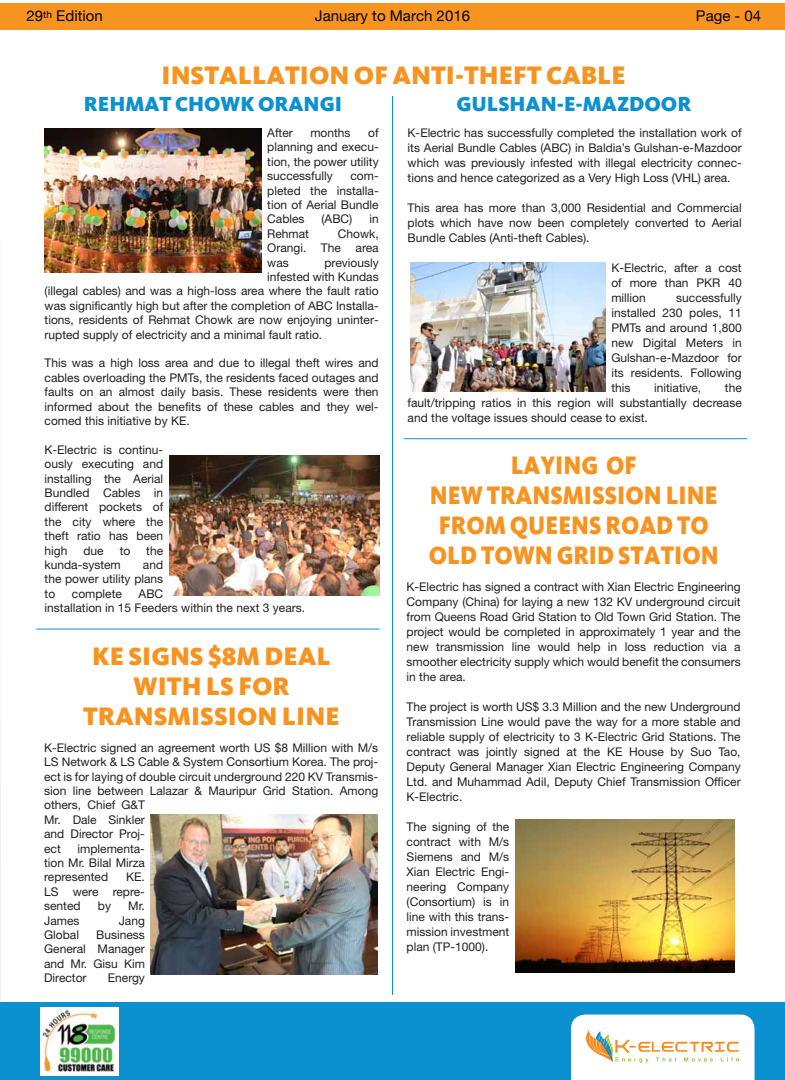
<style>
.page{position:relative;width:785px;height:1080px;background:#fff}
.page>*{position:absolute;margin:0;border:0;box-sizing:border-box;transform-origin:0 0}
.t1{font:26px/30px "Kievit Black SC";color:#f79421;text-align:center}
.t2{font:26px/30px "Kievit Black SC";color:#f79421;text-align:center;scale:.9 1}
.t3{font:21px "Kievit Black SC";color:#0b91cf}
.t4{font:14.9px "Helvetica Neue";color:#010101}
.t5{font:12px/14.4px "Helvetica Neue";color:#231f20;text-align:justify}
</style>
<div class="page">
<hr style="left:36px;top:629px;width:344px;height:1px;background:#0b91cf">
<hr style="left:404px;top:438px;width:343px;height:1px;background:#0b91cf">
<div style="left:0;top:1002px;width:785px;height:78px;background:#0b91cf"></div>
<svg style="left:571px;top:1015px;width:183px;height:65px;background:#f9f5ed"></svg>
<img style="left:41px;top:1007px;width:77px;height:69px">
<div style="left:0;top:4px;width:785px;height:26px;background:#f79421"></div>
<hr style="left:392px;top:96px;width:1px;height:899px;background:#0b91cf">
<img style="left:515px;top:820px;width:219px;height:153px">
<img style="left:151px;top:814px;width:227px;height:160px">
<img style="left:44px;top:129px;width:217px;height:144px">
<img style="left:169px;top:456px;width:210px;height:139px">
<img style="left:410px;top:262px;width:195px;height:130px">
<p class="t4" style="left:27px;top:7px;width:78px">29<sup>th</sup> Edition</p>
<p class="t4" style="left:315px;top:7px;width:157px">January to March 2016</p>
<p class="t4" style="left:696px;top:7px;width:67px">Page - 04</p>
<h1 class="t1" style="left:161px;top:60px;width:466px">INSTALLATION OF ANTI-THEFT CABLE</h1>
<h2 class="t3" style="left:84px;top:91px;width:260px">REHMAT CHOWK ORANGI</h2>
<h2 class="t3" style="left:456px;top:91px;width:236px">GULSHAN-E-MAZDOOR</h2>
<p class="t5" style="left:408px;top:125px;width:336px;line-height:15px">K-Electric has successfully completed the installation work of its Aerial Bundle Cables (ABC) in Baldia’s Gulshan-e-Mazdoor which was previously infested with illegal electricity connec&shy;tions and hence categorized as a Very High Loss (VHL) area.</p>
<p class="t5" style="left:408px;top:200px;width:336px;line-height:15px">This area has more than 3,000 Residential and Commercial plots which have now been completely converted to Aerial Bundle Cables (Anti-theft Cables).</p>
<p class="t5" style="left:611px;top:260px;width:132px;line-height:15px">K-Electric, after a cost of more than PKR 40 million</p>
<p class="t5" style="left:267px;top:125px;width:27px">After</p>
<p class="t5" style="left:310px;top:125px;width:42px">months</p>
<p class="t5" style="left:267px;top:125px;width:113px;text-indent:101px">of planning and execu&shy;tion, the power utility successfully</p>
<p class="t5" style="left:267px;top:169px;width:113px;text-indent:83px">com&shy;pleted the installa&shy;tion of Aerial Bundle Cables</p>
<p class="t5" style="left:321px;top:212px;width:32px">(ABC)</p>
<p class="t5" style="left:369px;top:212px;width:11px">in</p>
<p class="t5" style="left:267px;top:226px;width:113px;text-indent:71px">Chowk, Orangi. The area was</p>
<p class="t5" style="left:267px;top:226px;width:43px">Rehmat</p>
<p class="t5" style="left:324px;top:255px;width:56px">previously</p>
<p class="t5" style="left:267px;top:269px;width:113px">infested with Kundas</p>
<p class="t5" style="left:45px;top:284px;width:336px">(illegal cables) and was a high-loss area where the fault ratio</p>
<p class="t5" style="left:45px;top:298px;width:336px">was significantly high but after the completion of ABC Installa-</p>
<p class="t5" style="left:45px;top:313px;width:336px">tions, residents of Rehmat Chowk are now enjoying uninter-</p>
<p class="t5" style="left:45px;top:327px;width:279px">rupted supply of electricity and a minimal fault ratio.</p>
<p class="t5" style="left:45px;top:356px;width:336px">This was a high loss area and due to illegal theft wires and cables overloading the PMTs, the residents faced outages and faults on an almost daily basis. These residents were then informed about the benefits of these cables and they wel&shy;comed this initiative by KE.</p>
<p class="t5" style="left:45px;top:442px;width:120px">K-Electric is continu&shy;ously executing and installing the Aerial Bundled Cables in different pockets of the city where the theft ratio has been high</p>
<p class="t5" style="left:611px;top:290px;width:132px;line-height:15px;text-indent:65px">successfully installed 230 poles, 11<br>PMTs and around 1,800 new Digital Meters in Gulshan-e-Mazdoor for its residents. Following this</p>
<p class="t5" style="left:408px;top:380px;width:336px;line-height:15px;text-indent:317px">the fault/tripping ratios in this region will substantially decrease and the voltage issues should cease to exist.</p>
<p class="t5" style="left:654px;top:380px;width:49px">initiative,</p>
<h1 class="t2" style="left:429px;top:450px;width:324px">LAYING OF<br>NEW TRANSMISSION LINE<br>FROM QUEENS ROAD TO<br>OLD TOWN GRID STATION</h1>
<p class="t5" style="left:83px;top:543px;width:22px">due</p>
<p class="t5" style="left:120px;top:543px;width:12px">to</p>
<p class="t5" style="left:146px;top:543px;width:18px">the</p>
<p class="t5" style="left:45px;top:557px;width:78px">kunda-system</p>
<p class="t5" style="left:45px;top:557px;width:120px;text-indent:98px">and the power utility plans to</p>
<p class="t5" style="left:406px;top:579px;width:336px;line-height:15px">K-Electric has signed a contract with Xian Electric Engineering Company (China) for laying a new 132 KV underground circuit from Queens Road Grid Station to Old Town Grid Station. The project would be completed in approximately 1 year and the new transmission line would help in loss reduction via a smoother electricity supply which would benefit the consumers in the area.</p>
<p class="t5" style="left:406px;top:699px;width:336px;line-height:15px">The project is worth US$ 3.3 Million and the new Underground Transmission Line would pave the way for a more stable and reliable supply of electricity to 3 K-Electric Grid Stations. The contract was jointly signed at the KE House by Suo Tao, Deputy General Manager Xian Electric Engineering Company Ltd. and Muhammad Adil, Deputy Chief Transmission Officer K-Electric.</p>
<p class="t5" style="left:406px;top:819px;width:104px;line-height:15px">The signing of the contract with M/s Siemens and M/s Xian Electric Engi&shy;neering Company (Consortium) is in line with this trans&shy;mission investment plan (TP-1000).</p>
<p class="t5" style="left:45px;top:586px;width:262px;text-indent:94px">ABC<br>installation in 15 Feeders within the next 3 years.</p>
<p class="t5" style="left:72px;top:586px;width:52px">complete</p>
<h1 class="t1" style="left:83px;top:641px;width:258px">KE SIGNS $8M DEAL<br>WITH LS FOR<br>TRANSMISSION LINE</h1>
<p class="t5" style="left:44px;top:740px;width:336px;text-align:left">K-Electric signed an agreement worth US $8 Million with M/s LS Network &amp; LS Cable &amp; System Consortium Korea. The proj&shy;ect is for laying of double circuit underground 220 KV Transmis&shy;sion line between Lalazar &amp; Mauripur Grid Station. Among others, Chief G&amp;T<br>Mr. Dale Sinkler<br>and Director Proj-<br>ect</p>
<p class="t5" style="left:44px;top:841px;width:102px;text-indent:33px">implementa&shy;tion Mr. Bilal Mirza represented</p>
<p class="t5" style="left:44px;top:870px;width:102px;text-indent:82px">KE.<br>LS were repre&shy;sented</p>
<p class="t5" style="left:98px;top:899px;width:15px">by</p>
<p class="t5" style="left:128px;top:899px;width:18px">Mr.</p>
<p class="t5" style="left:44px;top:913px;width:37px">James</p>
<p class="t5" style="left:119px;top:913px;width:28px">Jang</p>
<p class="t5" style="left:44px;top:927px;width:36px">Global</p>
<p class="t5" style="left:44px;top:927px;width:102px;text-indent:52px">Business General Manager and Mr. Gisu Kim Director</p>
<p class="t5" style="left:108px;top:971px;width:38px">Energy</p>
</div>
